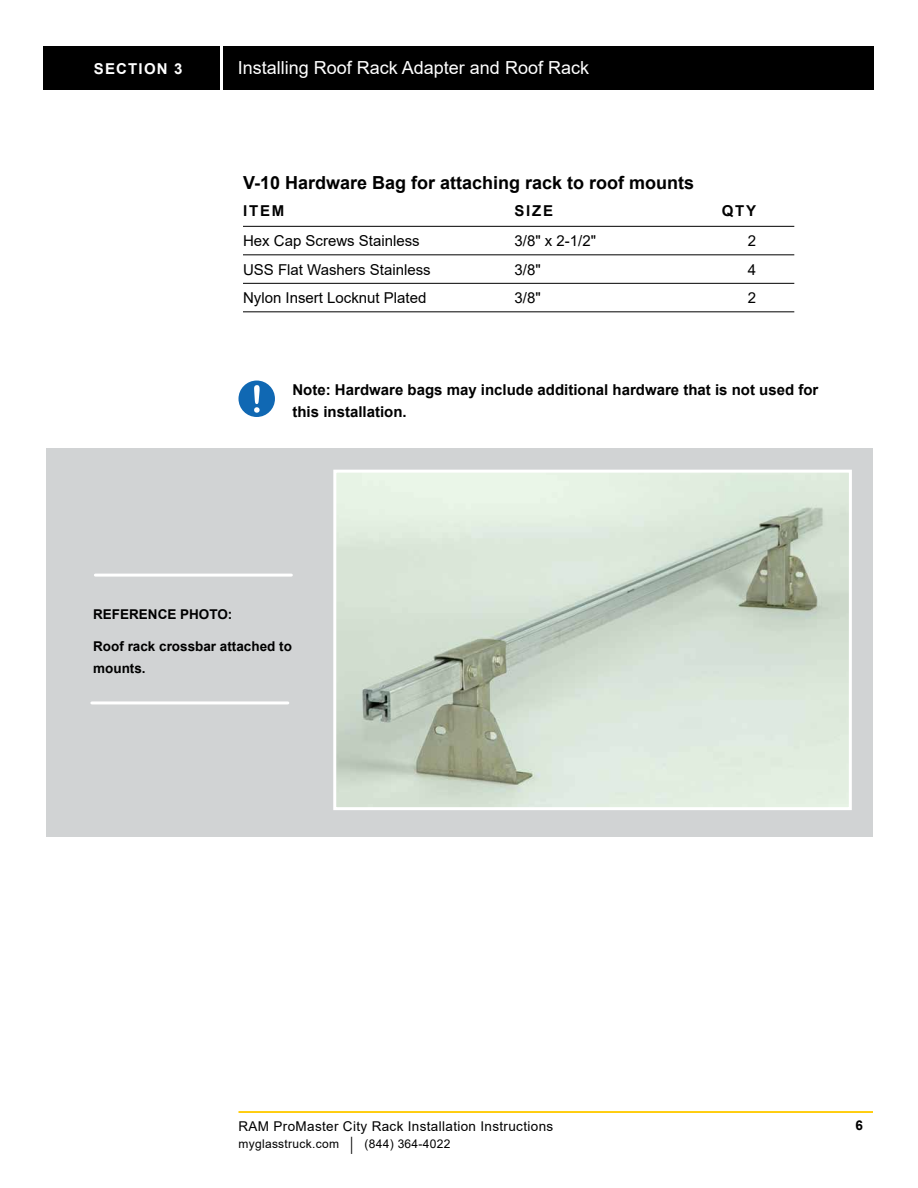
<style>
.page{position:relative;width:918px;height:1188px;background:#fff}
.page>*{position:absolute;margin:0;border:0;box-sizing:border-box;transform-origin:0 0}
.t1{font:700 18px "Arial";color:#000}
.t2{font:18px "Arial";color:#fff}
.t3{font:15px "Arial";color:#000}
.t4{font:700 15px/22.5px "Arial";color:#000}
.t5{font:700 15px "Arial";letter-spacing:.08em;color:#fff}
.t6{font:700 13.5px/22.5px "Arial";color:#000}
.t7{font:13.5px "Arial";letter-spacing:.025em;color:#000}
.t8{font:12px "Arial";letter-spacing:.025em;color:#000}
.s1{font-size:18px}
</style>
<div class="page">
<hr style="left:238px;top:1111px;width:635px;height:2px;background:#ffcb05">
<div style="left:44px;top:46px;width:176px;height:44px;background:#000"></div>
<div style="left:223px;top:46px;width:651px;height:44px;background:#000"></div>
<hr style="left:243px;top:226px;width:551px;height:1px;background:#000">
<hr style="left:243px;top:254px;width:551px;height:1px;background:#000">
<hr style="left:243px;top:283px;width:551px;height:1px;background:#000">
<hr style="left:243px;top:311px;width:551px;height:1px;background:#000">
<div style="left:47px;top:448px;width:826px;height:389px;background:#d1d3d4"></div>
<img style="left:337px;top:474px;width:511px;height:332px">
<div style="left:333px;top:470px;width:519px;height:340px;border:3px solid #fff"></div>
<hr style="left:95px;top:574px;width:196px;height:3px;background:#fff">
<hr style="left:92px;top:701px;width:196px;height:3px;background:#fff">
<div style="left:238px;top:381px;width:37px;height:36px;background:#1068b3;border-radius:50%"></div>
<svg style="left:254px;top:385px;width:6px;height:28px"></svg>
<p class="t5" style="left:94px;top:58px;width:90px">SECTION 3</p>
<p class="t2" style="left:238px;top:55px;width:353px">Installing Roof Rack Adapter and Roof Rack</p>
<p class="t1" style="left:243px;top:170px;width:453px">V-10 Hardware Bag for attaching rack to roof mounts</p>
<p class="t4" style="left:243px;top:199px;width:43px">ITEM</p>
<p class="t4" style="left:515px;top:199px;width:40px">SIZE</p>
<p class="t4" style="left:722px;top:199px;width:36px">QTY</p>
<p class="t3" style="left:243px;top:231px;width:178px">Hex Cap Screws Stainless</p>
<p class="t3" style="left:515px;top:231px;width:83px">3/8" x 2-1/2"</p>
<p class="t3" style="left:748px;top:231px;width:10px">2</p>
<p class="t3" style="left:243px;top:259px;width:189px">USS Flat Washers Stainless</p>
<p class="t3" style="left:515px;top:259px;width:28px">3/8"</p>
<p class="t3" style="left:748px;top:259px;width:10px">4</p>
<p class="t3" style="left:243px;top:288px;width:185px">Nylon Insert Locknut Plated</p>
<p class="t3" style="left:515px;top:288px;width:28px">3/8"</p>
<p class="t3" style="left:748px;top:288px;width:10px">2</p>
<p class="t4" style="left:292px;top:379px;width:527px">Note: Hardware bags may include additional hardware that is not used for this installation.</p>
<p class="t6" style="left:93px;top:603px;width:141px">REFERENCE PHOTO:</p>
<p class="t6" style="left:93px;top:635px;width:200px">Roof rack crossbar attached to mounts.</p>
<p class="t7" style="left:238px;top:1117px;width:316px">RAM ProMaster City Rack Installation Instructions</p>
<p class="t6" style="left:856px;top:1114px;width:9px">6</p>
<p class="t8" style="left:238px;top:1135px;width:213px">myglasstruck.com <span class="s1">|</span> (844) 364-4022</p>
</div>
